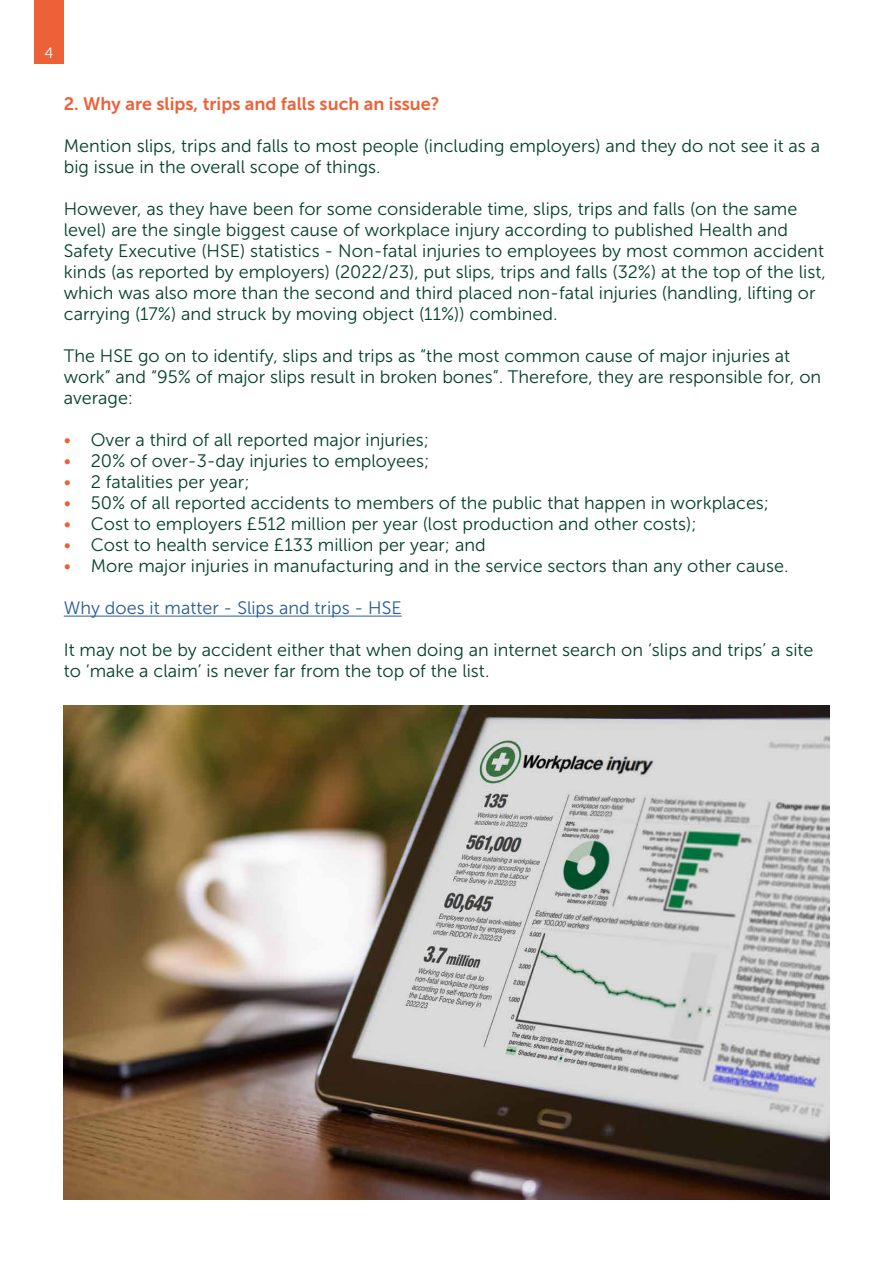
<style>
.page{position:relative;width:893px;height:1263px;background:#fff}
.page>*{position:absolute;margin:0;border:0;box-sizing:border-box;transform-origin:0 0}
.t1{font:18px/21px "Museo Sans 300";color:#04402b}
.t2{font:18px "Museo Sans 700";color:#ec6138}
.t3{font:18px "Museo Sans 300";color:#275b9b}
.t4{font:15px "Museo Sans 300";color:#fff}
.s1{color:#ec6138}
</style>
<div class="page">
<div style="left:34px;top:0;width:30px;height:64px;background:#ec6138"></div>
<hr style="left:64px;top:616px;width:338px;height:1px;background:#275b9b">
<img style="left:64px;top:706px;width:765px;height:493px">
<p class="t4" style="left:44px;top:45px;width:10px">4</p>
<p class="t2" style="left:64px;top:94px;width:377px">2. Why are slips, trips and falls such an issue?</p>
<p class="t1" style="left:64px;top:136px;width:758px">Mention slips, trips and falls to most people (including employers) and they do not see it as a big issue in the overall scope of things.</p>
<p class="t1" style="left:64px;top:199px;width:763px">However, as they have been for some considerable time, slips, trips and falls (on the same level) are the single biggest cause of workplace injury according to published Health and Safety Executive (HSE) statistics - Non-fatal injuries to employees by most common accident kinds (as reported by employers) (2022/23), put slips, trips and falls (32%) at the top of the list, which was also more than the second and third placed non-fatal injuries (handling, lifting or carrying (17%) and struck by moving object (11%)) combined.</p>
<p class="t1" style="left:64px;top:346px;width:759px">The HSE go on to identify, slips and trips as “the most common cause of major injuries at work” and “95% of major slips result in broken bones”. Therefore, they are responsible for, on average:</p>
<p class="t1" style="left:64px;top:430px;width:367px"><span class="s1">•</span> Over a third of all reported major injuries;</p>
<p class="t1" style="left:64px;top:451px;width:367px"><span class="s1">•</span> 20% of over-3-day injuries to employees;</p>
<p class="t1" style="left:64px;top:472px;width:187px"><span class="s1">•</span> 2 fatalities per year;</p>
<p class="t1" style="left:64px;top:493px;width:707px"><span class="s1">•</span> 50% of all reported accidents to members of the public that happen in workplaces;</p>
<p class="t1" style="left:64px;top:514px;width:634px"><span class="s1">•</span> Cost to employers £512 million per year (lost production and other costs);</p>
<p class="t1" style="left:64px;top:535px;width:423px"><span class="s1">•</span> Cost to health service £133 million per year; and</p>
<p class="t1" style="left:64px;top:556px;width:726px"><span class="s1">•</span> More major injuries in manufacturing and in the service sectors than any other cause.</p>
<p class="t3" style="left:64px;top:598px;width:339px">Why does it matter - Slips and trips - HSE</p>
<p class="t1" style="left:64px;top:640px;width:751px">It may not be by accident either that when doing an internet search on ‘slips and trips’ a site to ‘make a claim’ is never far from the top of the list.</p>
</div>
